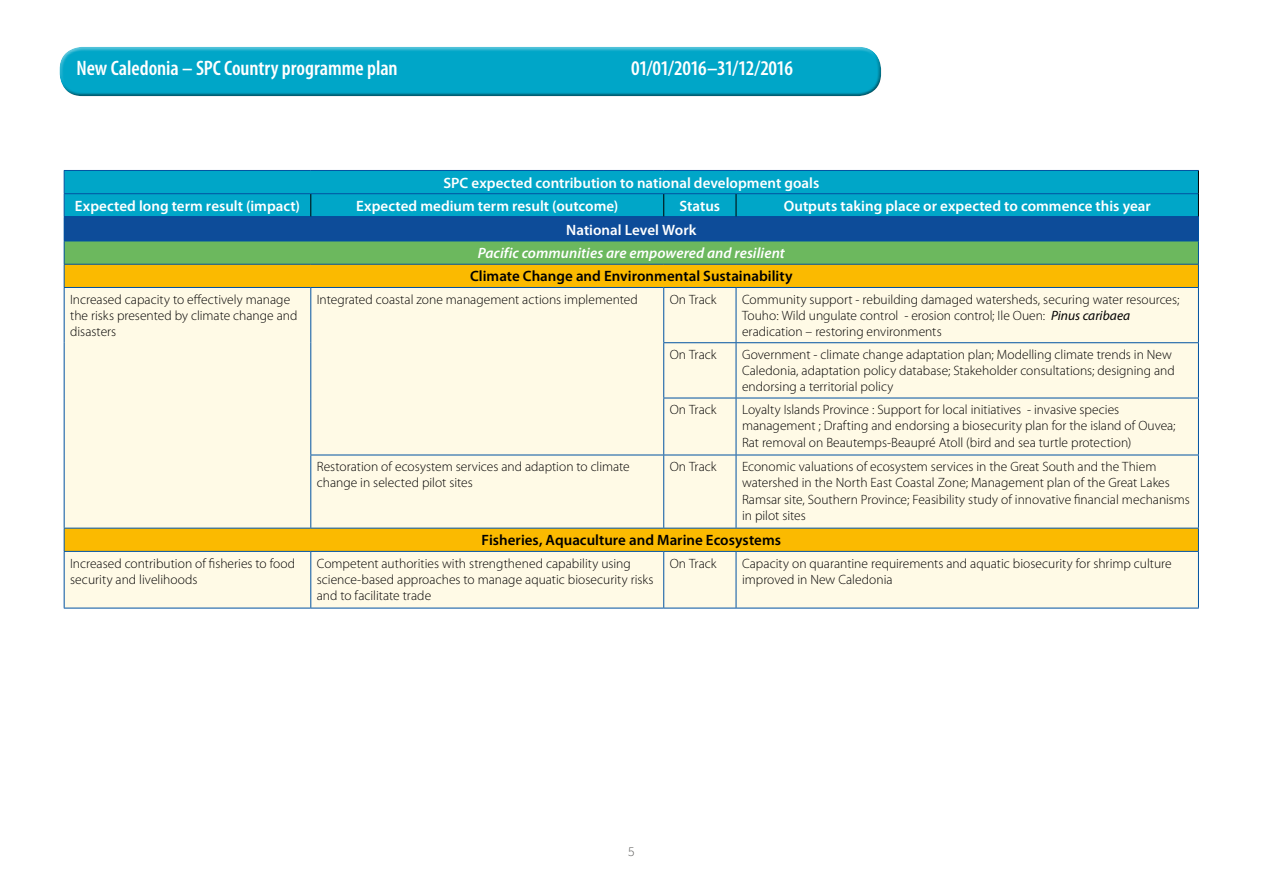
<style>
.page{position:relative;width:1263px;height:893px;background:#fff}
.page>*{position:absolute;margin:0;border:0;box-sizing:border-box;transform-origin:0 0}
.t1{font:600 condensed 21px "Myriad Pro";letter-spacing:-.005em;color:#fff}
.t2{font:600 condensed 21px "Myriad Pro";letter-spacing:-.025em;color:#fff}
.t3{font:600 15px "Myriad Pro";color:#fff}
.t4{font:600 15px "Myriad Pro";color:#000}
.t5{font:italic 600 15px "Myriad Pro";letter-spacing:.005em;color:#fff}
.t6{font:300 13.5px/16.2px "Myriad Pro";color:#000}
.t7{font:300 13.5px "Source Sans Pro";color:#575756}
.s1{font-weight:400;font-style:italic}
</style>
<div class="page">
<div style="left:59px;top:47px;width:822px;height:40px;background:#fff;opacity:.45"></div>
<div style="left:59px;top:53px;width:822px;height:45px;background:#000;opacity:.45"></div>
<div style="left:65px;top:171px;width:1133px;height:46px;background:#00a6c8"></div>
<div style="left:64px;top:217px;width:1134px;height:24px;background:#0d4c99"></div>
<div style="left:64px;top:241px;width:1134px;height:23px;background:#6cb85e"></div>
<div style="left:65px;top:265px;width:1133px;height:22px;background:#fbba00"></div>
<svg style="left:65px;top:288px;width:1133px;height:320px;background:#fdf4d5"></svg>
<hr style="left:64px;top:193px;width:247px;height:1px;background:#0052a1">
<hr style="left:311px;top:193px;width:353px;height:1px;background:#0052a1">
<hr style="left:664px;top:193px;width:72px;height:1px;background:#0052a1">
<hr style="left:736px;top:193px;width:462px;height:1px;background:#0052a1">
<hr style="left:310px;top:288px;width:1px;height:55px;background:#0052a1">
<hr style="left:663px;top:288px;width:1px;height:54px;background:#0052a1">
<hr style="left:736px;top:288px;width:1px;height:54px;background:#0052a1">
<hr style="left:310px;top:343px;width:1px;height:55px;background:#0052a1">
<hr style="left:663px;top:342px;width:73px;height:1px;background:#0052a1">
<hr style="left:663px;top:343px;width:1px;height:55px;background:#0052a1">
<hr style="left:736px;top:342px;width:463px;height:1px;background:#0052a1">
<hr style="left:736px;top:343px;width:1px;height:55px;background:#0052a1">
<hr style="left:310px;top:398px;width:1px;height:57px;background:#0052a1">
<hr style="left:663px;top:398px;width:73px;height:1px;background:#0052a1">
<hr style="left:663px;top:398px;width:1px;height:57px;background:#0052a1">
<hr style="left:736px;top:398px;width:463px;height:1px;background:#0052a1">
<hr style="left:736px;top:398px;width:1px;height:57px;background:#0052a1">
<hr style="left:310px;top:455px;width:354px;height:1px;background:#0052a1">
<hr style="left:310px;top:455px;width:1px;height:73px;background:#0052a1">
<hr style="left:664px;top:455px;width:72px;height:1px;background:#0052a1">
<hr style="left:663px;top:455px;width:1px;height:73px;background:#0052a1">
<hr style="left:736px;top:455px;width:463px;height:1px;background:#0052a1">
<hr style="left:736px;top:455px;width:1px;height:73px;background:#0052a1">
<hr style="left:310px;top:552px;width:1px;height:56px;background:#0052a1">
<hr style="left:663px;top:552px;width:1px;height:56px;background:#0052a1">
<hr style="left:736px;top:552px;width:1px;height:56px;background:#0052a1">
<svg style="left:310px;top:194px;width:1px;height:23px"></svg>
<svg style="left:663px;top:194px;width:1px;height:23px"></svg>
<svg style="left:736px;top:194px;width:1px;height:23px"></svg>
<hr style="left:64px;top:288px;width:1px;height:55px;background:#0052a1">
<hr style="left:1198px;top:288px;width:1px;height:54px;background:#0052a1">
<hr style="left:64px;top:343px;width:1px;height:55px;background:#0052a1">
<hr style="left:1198px;top:343px;width:1px;height:55px;background:#0052a1">
<hr style="left:64px;top:398px;width:1px;height:57px;background:#0052a1">
<hr style="left:1198px;top:398px;width:1px;height:57px;background:#0052a1">
<hr style="left:64px;top:455px;width:1px;height:73px;background:#0052a1">
<hr style="left:1198px;top:455px;width:1px;height:73px;background:#0052a1">
<hr style="left:64px;top:552px;width:1px;height:56px;background:#0052a1">
<hr style="left:1198px;top:552px;width:1px;height:56px;background:#0052a1">
<hr style="left:64px;top:170px;width:247px;height:1px;background:#0052a1">
<hr style="left:311px;top:170px;width:353px;height:1px;background:#0052a1">
<hr style="left:664px;top:170px;width:72px;height:1px;background:#0052a1">
<hr style="left:736px;top:170px;width:463px;height:1px;background:#0052a1">
<hr style="left:64px;top:608px;width:247px;height:1px;background:#0052a1">
<hr style="left:311px;top:608px;width:353px;height:1px;background:#0052a1">
<hr style="left:664px;top:608px;width:72px;height:1px;background:#0052a1">
<hr style="left:736px;top:608px;width:463px;height:1px;background:#0052a1">
<hr style="left:64px;top:217px;width:247px;height:1px;background:#0052a1">
<hr style="left:311px;top:217px;width:353px;height:1px;background:#0052a1">
<hr style="left:664px;top:217px;width:72px;height:1px;background:#0052a1">
<hr style="left:736px;top:217px;width:463px;height:1px;background:#0052a1">
<hr style="left:64px;top:241px;width:247px;height:1px;background:#0052a1">
<hr style="left:311px;top:241px;width:353px;height:1px;background:#0052a1">
<hr style="left:664px;top:241px;width:72px;height:1px;background:#0052a1">
<hr style="left:736px;top:241px;width:463px;height:1px;background:#0052a1">
<hr style="left:64px;top:264px;width:247px;height:1px;background:#0052a1">
<svg style="left:64px;top:171px;width:1px;height:116px"></svg>
<hr style="left:311px;top:264px;width:353px;height:1px;background:#0052a1">
<hr style="left:664px;top:264px;width:72px;height:1px;background:#0052a1">
<hr style="left:736px;top:264px;width:463px;height:1px;background:#0052a1">
<svg style="left:1198px;top:171px;width:1px;height:116px"></svg>
<hr style="left:64px;top:287px;width:247px;height:1px;background:#0052a1">
<hr style="left:311px;top:287px;width:353px;height:1px;background:#0052a1">
<hr style="left:664px;top:287px;width:72px;height:1px;background:#0052a1">
<hr style="left:736px;top:287px;width:463px;height:1px;background:#0052a1">
<hr style="left:64px;top:528px;width:247px;height:1px;background:#0052a1">
<svg style="left:64px;top:528px;width:1px;height:23px"></svg>
<hr style="left:311px;top:528px;width:353px;height:1px;background:#0052a1">
<hr style="left:664px;top:528px;width:72px;height:1px;background:#0052a1">
<hr style="left:736px;top:528px;width:463px;height:1px;background:#0052a1">
<svg style="left:1198px;top:528px;width:1px;height:23px"></svg>
<hr style="left:64px;top:551px;width:247px;height:1px;background:#0052a1">
<hr style="left:311px;top:551px;width:353px;height:1px;background:#0052a1">
<hr style="left:664px;top:551px;width:72px;height:1px;background:#0052a1">
<hr style="left:736px;top:551px;width:463px;height:1px;background:#0052a1">
<h1 class="t1" style="left:77px;top:55px;width:323px">New Caledonia – SPC Country programme plan</h1>
<h1 class="t2" style="left:631px;top:55px;width:163px">01/01/2016–31/12/2016</h1>
<p class="t3" style="left:443px;top:173px;width:377px">SPC expected contribution to national development goals</p>
<p class="t3" style="left:75px;top:196px;width:227px">Expected long term result (impact)</p>
<p class="t3" style="left:356px;top:196px;width:264px">Expected medium term result (outcome)</p>
<p class="t3" style="left:680px;top:196px;width:42px">Status</p>
<p class="t3" style="left:784px;top:196px;width:368px">Outputs taking place or expected to commence this year</p>
<p class="t3" style="left:566px;top:220px;width:132px">National Level Work</p>
<p class="t5" style="left:478px;top:244px;width:309px">Pacific communities are empowered and resilient</p>
<p class="t4" style="left:470px;top:267px;width:324px">Climate Change and Environmental Sustainability</p>
<p class="t6" style="left:70px;top:291px;width:229px">Increased capacity to effectively manage the risks presented by climate change and disasters</p>
<p class="t6" style="left:317px;top:291px;width:323px">Integrated coastal zone management actions implemented</p>
<p class="t6" style="left:670px;top:291px;width:48px">On Track</p>
<p class="t6" style="left:742px;top:291px;width:439px">Community support - rebuilding damaged watersheds, securing water resources;<br>Touho: Wild ungulate control - erosion control; Ile Ouen: <span class="s1">Pinus caribaea </span>eradication – restoring environments</p>
<p class="t6" style="left:670px;top:346px;width:48px">On Track</p>
<p class="t6" style="left:742px;top:346px;width:434px">Government - climate change adaptation plan; Modelling climate trends in New<br>Caledonia, adaptation policy database; Stakeholder consultations; designing and endorsing a territorial policy</p>
<p class="t6" style="left:670px;top:401px;width:48px">On Track</p>
<p class="t6" style="left:742px;top:401px;width:435px">Loyalty Islands Province : Support for local initiatives - invasive species management ; Drafting and endorsing a biosecurity plan for the island of Ouvea;<br>Rat removal on Beautemps-Beaupré Atoll (bird and sea turtle protection)</p>
<p class="t6" style="left:317px;top:458px;width:314px">Restoration of ecosystem services and adaption to climate change in selected pilot sites</p>
<p class="t6" style="left:670px;top:458px;width:48px">On Track</p>
<p class="t6" style="left:742px;top:458px;width:449px">Economic valuations of ecosystem services in the Great South and the Thiem watershed in the North East Coastal Zone; Management plan of the Great Lakes Ramsar site, Southern Province; Feasibility study of innovative financial mechanisms in pilot sites</p>
<p class="t4" style="left:482px;top:531px;width:301px">Fisheries, Aquaculture and Marine Ecosystems</p>
<p class="t6" style="left:70px;top:555px;width:227px">Increased contribution of fisheries to food security and livelihoods</p>
<p class="t6" style="left:317px;top:555px;width:338px">Competent authorities with strengthened capability using science-based approaches to manage aquatic biosecurity risks and to facilitate trade</p>
<p class="t6" style="left:670px;top:555px;width:48px">On Track</p>
<p class="t6" style="left:742px;top:555px;width:431px">Capacity on quarantine requirements and aquatic biosecurity for shrimp culture improved in New Caledonia</p>
<p class="t7" style="left:628px;top:844px;width:8px">5</p>
</div>
